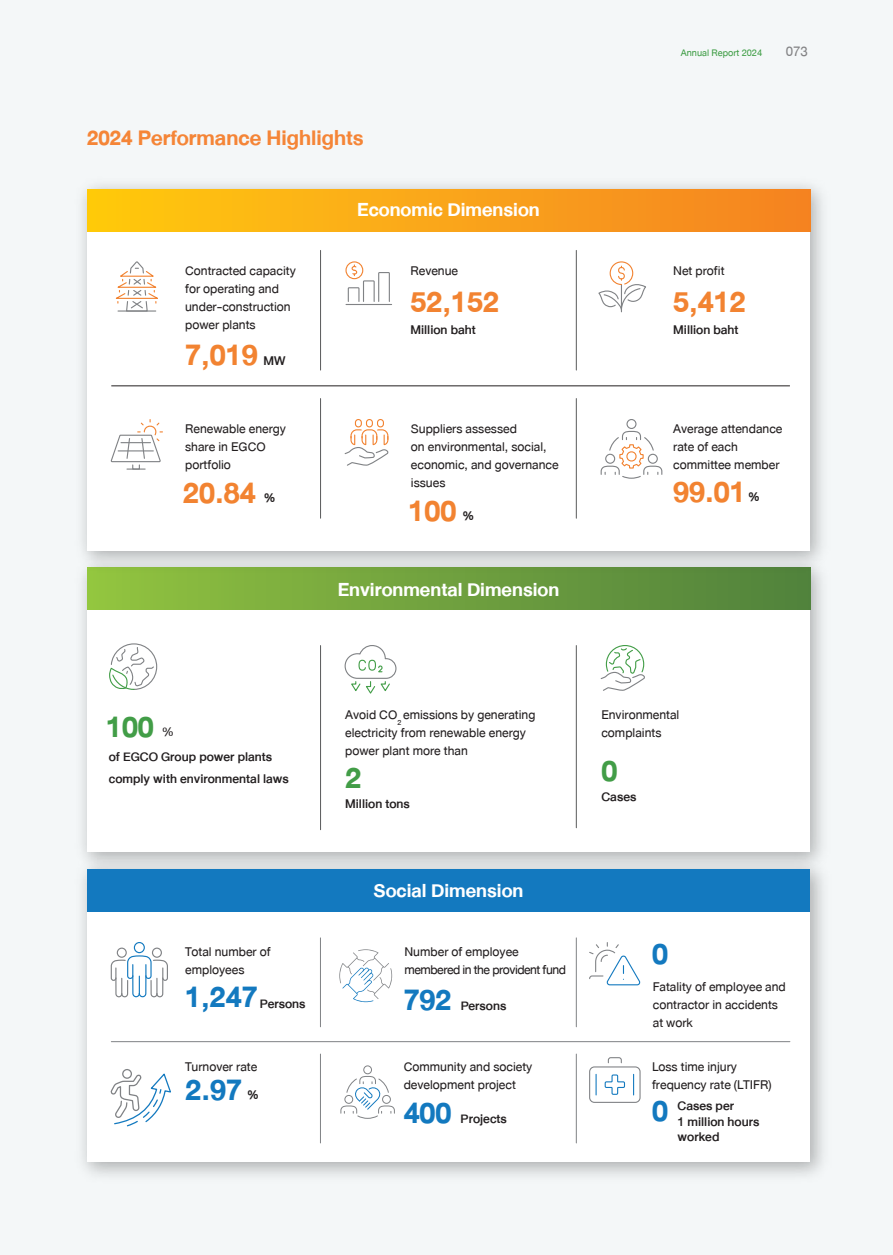
<style>
.page{position:relative;width:893px;height:1255px;background:#fff}
.page>*{position:absolute;margin:0;border:0;box-sizing:border-box;transform-origin:0 0}
.t1{font:700 42px "DB Heavent";color:#f28331}
.t2{font:700 42px "DB Heavent";color:#1379bf}
.t3{font:700 42px "DB Heavent";color:#429d47}
.t4{font:700 30px "DB Heavent";color:#f58537}
.t5{font:700 27px "DB Heavent";color:#fff}
.t6{font:18px/18px "DB Heavent";color:#231f20}
.t7{font:500 18px/15.6px "DB Heavent";color:#231f20}
.t8{font:18px/18px "DB Heavent";letter-spacing:-.025em;color:#231f20}
.t9{font:13.5px "DB Heavent";color:#409e47}
.s1{font-size:19.5px;color:#828284}
</style>
<div class="page">
<div style="left:0;top:0;width:893px;height:1254px;background:#f4f7f8"></div>
<img style="left:82px;top:577px;width:740px;height:273px">
<div style="left:87px;top:567px;width:723px;height:285px;background:#fff"></div>
<svg style="left:344px;top:645px;width:53px;height:49px"></svg>
<svg style="left:600px;top:645px;width:45px;height:46px"></svg>
<div style="left:87px;top:567px;width:723px;height:43px;background:linear-gradient(to right,#91c340,#50813d)"></div>
<svg style="left:109px;top:643px;width:49px;height:47px"></svg>
<img style="left:82px;top:184px;width:740px;height:393px">
<div style="left:87px;top:189px;width:723px;height:361px;background:#fff"></div>
<div style="left:626px;top:419px;width:10px;height:10px;border:1px solid #808285;border-radius:50%"></div>
<svg style="left:600px;top:430px;width:63px;height:49px"></svg>
<div style="left:366px;top:419px;width:7px;height:8px;border:1px solid #f28331;border-radius:3px"></div>
<div style="left:377px;top:419px;width:7px;height:8px;border:1px solid #f28331;border-radius:3px"></div>
<div style="left:355px;top:419px;width:7px;height:8px;border:1px solid #f28331;border-radius:3px"></div>
<svg style="left:344px;top:429px;width:45px;height:37px"></svg>
<svg style="left:110px;top:419px;width:52px;height:50px"></svg>
<div style="left:87px;top:189px;width:723px;height:43px;background:linear-gradient(to right,#ffca0e,#f58223)"></div>
<svg style="left:598px;top:261px;width:48px;height:51px"></svg>
<div style="left:345px;top:261px;width:18px;height:18px;border:1px solid #f28331;border-radius:50%"></div>
<hr style="left:346px;top:304px;width:46px;height:1px;background:#808285">
<svg style="left:347px;top:265px;width:43px;height:37px"></svg>
<svg style="left:115px;top:262px;width:43px;height:50px"></svg>
<img style="left:82px;top:850px;width:741px;height:326px">
<div style="left:87px;top:869px;width:723px;height:292px;background:#fff"></div>
<div style="left:122px;top:1068px;width:10px;height:10px;border:1px solid #808285;border-radius:50%"></div>
<svg style="left:110px;top:1071px;width:61px;height:56px"></svg>
<div style="left:134px;top:941px;width:11px;height:12px;border:1px solid #1379bf;border-radius:50%"></div>
<div style="left:152px;top:947px;width:10px;height:10px;border:1px solid #808285;border-radius:50%"></div>
<div style="left:117px;top:947px;width:10px;height:10px;border:1px solid #808285;border-radius:50%"></div>
<svg style="left:110px;top:954px;width:58px;height:44px"></svg>
<div style="left:363px;top:1065px;width:9px;height:9px;border:1px solid #808285;border-radius:50%"></div>
<svg style="left:340px;top:1074px;width:55px;height:45px"></svg>
<div style="left:87px;top:869px;width:723px;height:42px;background:#1379bf"></div>
<svg style="left:589px;top:942px;width:51px;height:43px"></svg>
<hr style="left:320px;top:937px;width:1px;height:89px;background:#808285">
<hr style="left:320px;top:1053px;width:1px;height:89px;background:#808285">
<svg style="left:589px;top:1057px;width:52px;height:46px"></svg>
<hr style="left:111px;top:385px;width:679px;height:1px;background:#231f20">
<hr style="left:320px;top:250px;width:1px;height:120px;background:#595a5b">
<hr style="left:576px;top:250px;width:1px;height:120px;background:#595a5b">
<hr style="left:320px;top:398px;width:1px;height:120px;background:#595a5b">
<hr style="left:576px;top:398px;width:1px;height:120px;background:#595a5b">
<hr style="left:320px;top:645px;width:1px;height:184px;background:#595a5b">
<hr style="left:576px;top:645px;width:1px;height:182px;background:#595a5b">
<hr style="left:111px;top:1041px;width:679px;height:1px;background:#808285">
<hr style="left:576px;top:937px;width:1px;height:89px;background:#808285">
<hr style="left:576px;top:1053px;width:1px;height:89px;background:#808285">
<svg style="left:339px;top:949px;width:53px;height:53px"></svg>
<h2 class="t4" style="left:87px;top:120px;width:278px">2024 Performance Highlights</h2>
<p class="t6" style="left:185px;top:262px;width:112px">Contracted capacity for operating and under-construction power plants</p>
<h1 class="t1" style="left:185px;top:330px;width:74px">7,019</h1>
<p class="t7" style="left:264px;top:352px;width:24px">MW</p>
<p class="t6" style="left:185px;top:419px;width:102px">Renewable energy share in EGCO portfolio</p>
<h1 class="t1" style="left:183px;top:468px;width:74px">20.84</h1>
<p class="t7" style="left:264px;top:489px;width:14px">%</p>
<h3 class="t5" style="left:357px;top:194px;width:184px">Economic Dimension</h3>
<p class="t6" style="left:410px;top:262px;width:49px">Revenue</p>
<h1 class="t1" style="left:410px;top:278px;width:90px">52,152</h1>
<p class="t7" style="left:410px;top:322px;width:67px">Million baht</p>
<p class="t6" style="left:411px;top:419px;width:149px">Suppliers assessed<br>on environmental, social, economic, and governance issues</p>
<h1 class="t1" style="left:409px;top:486px;width:49px">100</h1>
<p class="t7" style="left:462px;top:508px;width:14px">%</p>
<h3 class="t5" style="left:338px;top:574px;width:223px">Environmental Dimension</h3>
<p class="t9" style="left:681px;top:46px;width:129px">Annual Report 2024 <span class="s1">073</span></p>
<p class="t6" style="left:673px;top:262px;width:53px">Net profit</p>
<h1 class="t1" style="left:673px;top:278px;width:74px">5,412</h1>
<p class="t7" style="left:673px;top:322px;width:67px">Million baht</p>
<p class="t6" style="left:673px;top:419px;width:111px">Average attendance rate of each committee member</p>
<h1 class="t1" style="left:673px;top:467px;width:74px">99.01</h1>
<p class="t7" style="left:748px;top:489px;width:14px">%</p>
<h1 class="t3" style="left:106px;top:702px;width:49px">100</h1>
<p class="t6" style="left:162px;top:722px;width:14px">%</p>
<p class="t7" style="left:109px;top:746px;width:182px;line-height:21.6px">of EGCO Group power plants comply with environmental laws</p>
<p class="t6" style="left:185px;top:942px;width:87px">Total number of employees</p>
<p class="t7" style="left:260px;top:995px;width:47px">Persons</p>
<h1 class="t2" style="left:185px;top:972px;width:74px">1,247</h1>
<p class="t6" style="left:185px;top:1057px;width:74px">Turnover rate</p>
<p class="t7" style="left:247px;top:1087px;width:14px">%</p>
<h1 class="t2" style="left:185px;top:1064px;width:58px">2.97</h1>
<p class="t6" style="left:345px;top:705px;width:192px">Avoid CO<sub>2</sub> emissions by generating electricity from renewable energy power plant more than</p>
<h1 class="t3" style="left:346px;top:754px;width:17px">2</h1>
<p class="t7" style="left:345px;top:795px;width:66px">Million tons</p>
<h3 class="t5" style="left:374px;top:874px;width:151px">Social Dimension</h3>
<p class="t8" style="left:404px;top:942px;width:163px">Number of employee membered in the provident fund</p>
<h1 class="t2" style="left:404px;top:974px;width:49px">792</h1>
<p class="t7" style="left:461px;top:998px;width:47px">Persons</p>
<p class="t6" style="left:404px;top:1057px;width:130px">Community and society development project</p>
<p class="t7" style="left:461px;top:1111px;width:48px">Projects</p>
<h1 class="t2" style="left:404px;top:1088px;width:49px">400</h1>
<p class="t6" style="left:601px;top:706px;width:80px">Environmental complaints</p>
<h1 class="t3" style="left:601px;top:746px;width:17px">0</h1>
<p class="t7" style="left:601px;top:788px;width:36px">Cases</p>
<h1 class="t2" style="left:652px;top:929px;width:17px">0</h1>
<p class="t6" style="left:653px;top:977px;width:135px">Fatality of employee and contractor in accidents at work</p>
<p class="t6" style="left:652px;top:1057px;width:121px">Loss time injury frequency rate (LTIFR)</p>
<p class="t7" style="left:678px;top:1098px;width:83px">Cases per<br>1 million hours worked</p>
<h1 class="t2" style="left:652px;top:1086px;width:17px">0</h1>
</div>
